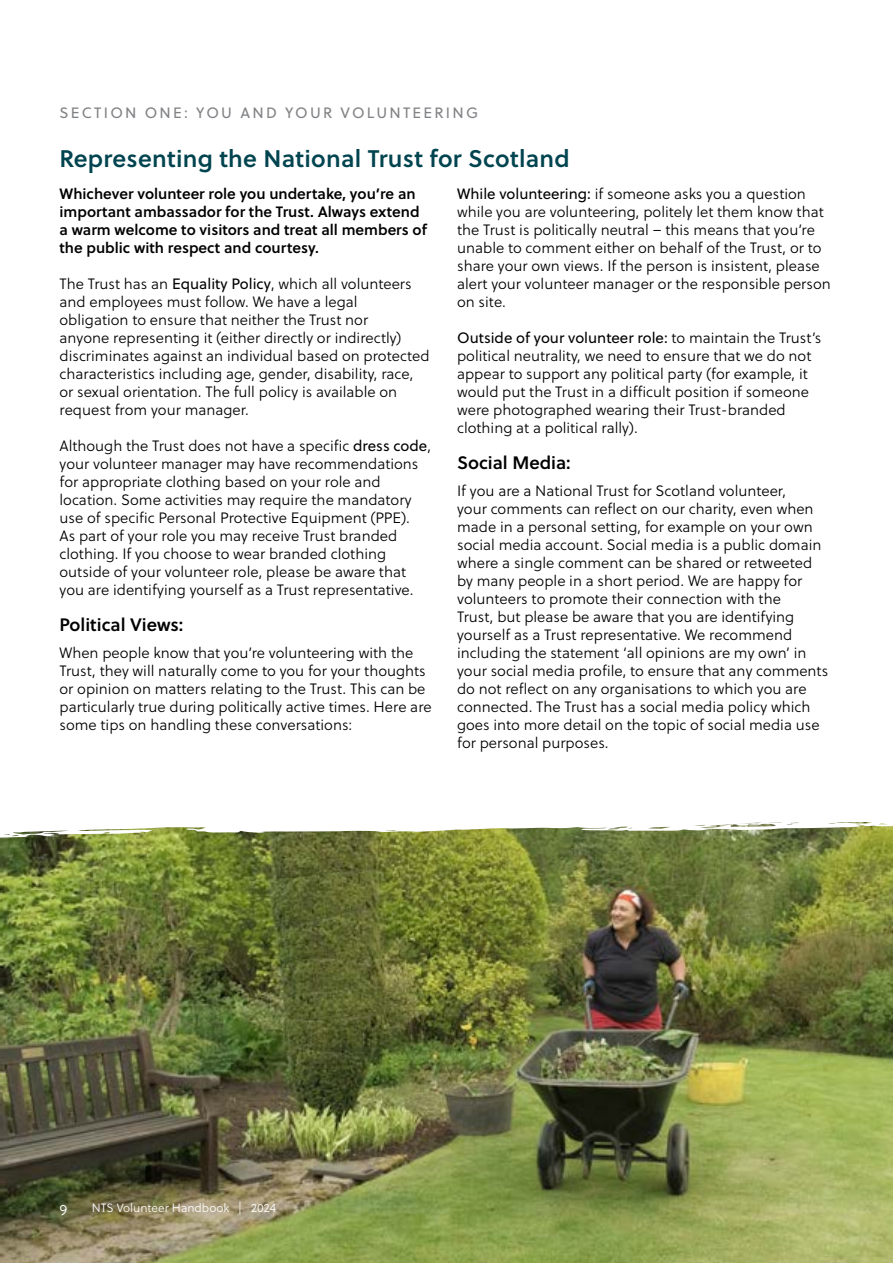
<style>
.page{position:relative;width:893px;height:1263px;background:#fff}
.page>*{position:absolute;margin:0;border:0;box-sizing:border-box;transform-origin:0 0}
.t1{font:24px "Soleil Sb";letter-spacing:.01em;color:#00444f}
.t2{font:18px "Soleil Sb";color:#000}
.t3{font:15px/18px "Soleil Lt";color:#000}
.t4{font:15px/18px "Soleil Sb";color:#000}
.t5{font:15px "Soleil";color:#000}
.t6{font:15px "Soleil";letter-spacing:.15em;color:#808285}
.t7{font:15px "Soleil Lt";color:#fff}
.t8{font:12px "Soleil Lt";color:#fff}
.s1{font-family:"Soleil"}
.s2{font-family:"Soleil Lt"}
</style>
<div class="page">
<img style="left:0;top:839px;width:893px;height:424px">
<img style="left:0;top:822px;width:893px;height:17px">
<p class="t6" style="left:60px;top:101px;width:420px">SECTION ONE: YOU AND YOUR VOLUNTEERING</p>
<h1 class="t1" style="left:60px;top:140px;width:512px">Representing the National Trust for Scotland</h1>
<p class="t4" style="left:60px;top:184px;width:369px">Whichever volunteer role you undertake, you’re an important ambassador for the Trust. Always extend a warm welcome to visitors and treat all members of the public with respect and courtesy.</p>
<p class="t3" style="left:60px;top:275px;width:372px">The Trust has an <span class="s1">Equality Policy</span>, which all volunteers and employees must follow. We have a legal obligation to ensure that neither the Trust nor<br>anyone representing it (either directly or indirectly) discriminates against an individual based on protected characteristics including age, gender, disability, race, or sexual orientation. The full policy is available on request from your manager.</p>
<p class="t3" style="left:60px;top:437px;width:373px">Although the Trust does not have a specific <span class="s1">dress code</span>, your volunteer manager may have recommendations for appropriate clothing based on your role and location. Some activities may require the mandatory use of specific Personal Protective Equipment (PPE).<br>As part of your role you may receive Trust branded clothing. If you choose to wear branded clothing outside of your volunteer role, please be aware that you are identifying yourself as a Trust representative.</p>
<p class="t2" style="left:60px;top:611px;width:125px">Political Views:</p>
<p class="t3" style="left:60px;top:643px;width:374px">When people know that you’re volunteering with the Trust, they will naturally come to you for your thoughts or opinion on matters relating to the Trust. This can be particularly true during politically active times. Here are some tips on handling these conversations:</p>
<p class="t3" style="left:457px;top:185px;width:375px"><span class="s1">While volunteering:</span> if someone asks you a question while you are volunteering, politely let them know that the Trust is politically neutral – this means that you’re unable to comment either on behalf of the Trust, or to share your own views. If the person is insistent, please alert your volunteer manager or the responsible person on site.</p>
<p class="t5" style="left:457px;top:327px;width:366px">Outside of your volunteer role: <span class="s2">to maintain the Trust’s</span></p>
<p class="t3" style="left:457px;top:347px;width:356px">political neutrality, we need to ensure that we do not appear to support any political party (for example, it would put the Trust in a difficult position if someone were photographed wearing their Trust-branded clothing at a political rally).</p>
<p class="t2" style="left:457px;top:449px;width:115px">Social Media:</p>
<p class="t3" style="left:457px;top:481px;width:373px">If you are a National Trust for Scotland volunteer,<br>your comments can reflect on our charity, even when made in a personal setting, for example on your own social media account. Social media is a public domain where a single comment can be shared or retweeted by many people in a short period. We are happy for volunteers to promote their connection with the<br>Trust, but please be aware that you are identifying yourself as a Trust representative. We recommend including the statement ‘all opinions are my own’ in your social media profile, to ensure that any comments do not reflect on any organisations to which you are connected. The Trust has a social media policy which goes into more detail on the topic of social media use for personal purposes.</p>
<p class="t7" style="left:60px;top:1199px;width:9px">9</p>
<p class="t8" style="left:92px;top:1200px;width:186px">NTS Volunteer Handbook | 2024</p>
</div>
